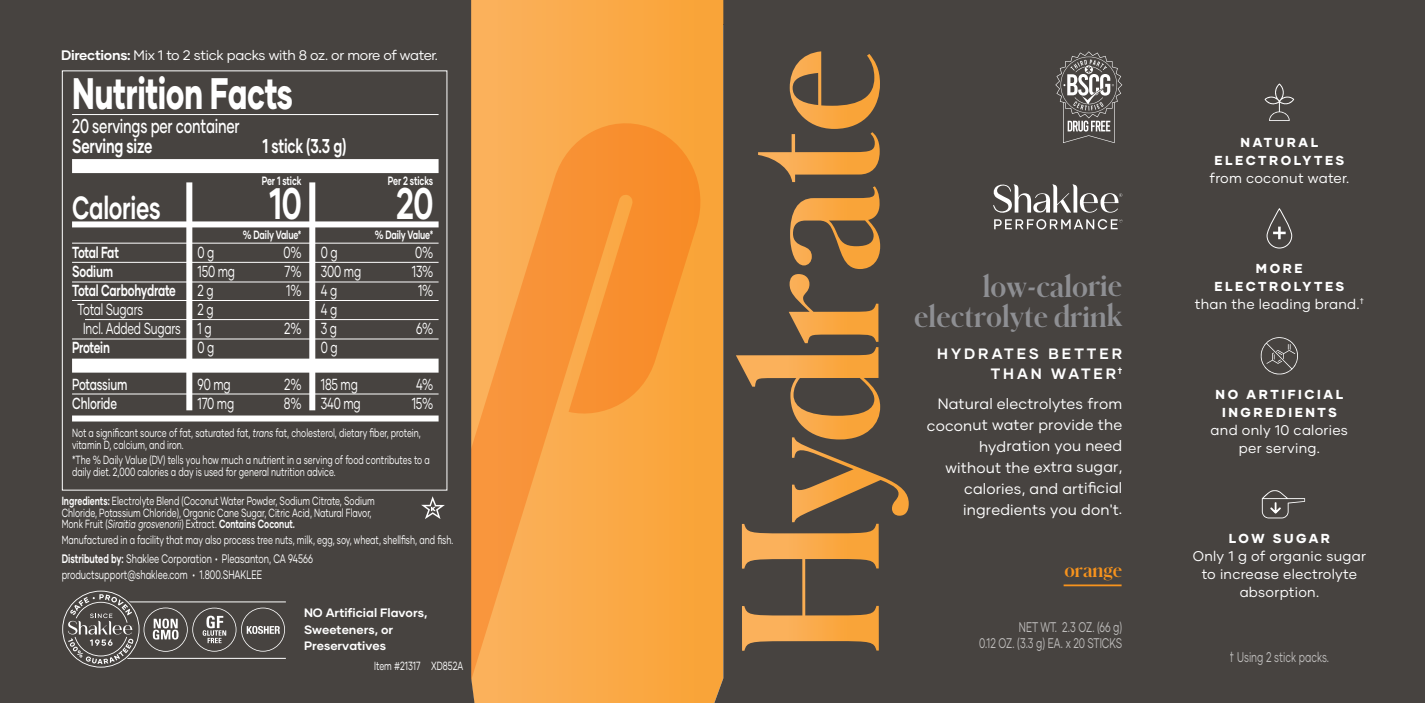
<style>
.page{position:relative;width:1425px;height:703px;background:#fff}
.page>*{position:absolute;margin:0;border:0;box-sizing:border-box;transform-origin:0 0}
.t1{font:800 44px "Gilmer";letter-spacing:-.015em;color:#fff;scale:.7 1}
.t2{font:700 44px "Gilmer";color:#fff;scale:.7 1}
.t3{font:700 32px "Gilmer";letter-spacing:-.015em;color:#fff;scale:.7 1}
.t4{font:700 30px/30px "Schnyder S";color:#8e8f93;text-align:right}
.t5{font:700 20px "Gilmer";letter-spacing:-.015em;color:#fff;scale:.7 1}
.t6{font:500 20px "Gilmer";letter-spacing:-.015em;color:#fff;scale:.7 1}
.t7{font:700 19.8px "Schnyder S";color:#f7931d}
.t8{font:16px "Gilmer";letter-spacing:-.015em;color:#fff;scale:.7 1}
.t9{font:700 16px "Gilmer";letter-spacing:-.02em;color:#fff;scale:.7 1}
.t10{font:500 16px "Gilmer";letter-spacing:-.015em;color:#fff;scale:.7 1}
.t11{font:15px/21px "Gilmer";letter-spacing:.01em;color:#fff;text-align:right}
.t12{font:700 15px/19.4px "Gilmer";letter-spacing:.2em;color:#fff;text-align:right}
.t13{font:14px/18px "Gilmer";letter-spacing:.02em;color:#fff;text-align:center}
.t14{font:14px/16px "Gilmer";color:#fff;text-align:right;scale:.7 1}
.t15{font:13.8px "Gilmer";letter-spacing:-.02em;color:#fff}
.t16{font:800 13px/18px "Gilmer";letter-spacing:.2em;color:#fff;text-align:center}
.t17{font:12.4px/15.2px "Gilmer";color:#fff;scale:.7 1}
.t18{font:700 12.2px/16.8px "Gilmer";color:#fff}
.t19{font:700 12px "Gilmer";letter-spacing:-.015em;color:#fff;scale:.7 1}
.t20{font:11.8px/11.8px "Gilmer";color:#fff;scale:.7 1}
.s1{font-weight:700}
.s2{font-style:italic}
</style>
<div class="page">
<div style="left:696px;top:0;width:487px;height:25px;background:#474340"></div>
<svg style="left:491px;top:0;width:232px;height:702px;background:#f9aa49"></svg>
<svg style="left:491px;top:123px;width:209px;height:579px;background:#f9a040"></svg>
<div style="left:0;top:0;width:491px;height:702px;background:#474340"></div>
<svg style="left:701px;top:24px;width:454px;height:678px;background:#554a3f"></svg>
<div style="left:1155px;top:0;width:269px;height:702px;background:#474340"></div>
<svg style="left:736px;top:51px;width:172px;height:599px;background:#745d41"></svg>
<div style="left:1266px;top:208px;width:26px;height:40px;border:1px solid #fff;border-radius:12px"></div>
<svg style="left:1273px;top:226px;width:12px;height:13px"></svg>
<svg style="left:1261px;top:490px;width:43px;height:28px"></svg>
<svg style="left:1264px;top:83px;width:30px;height:38px"></svg>
<svg style="left:1260px;top:337px;width:37px;height:37px"></svg>
<hr style="left:72px;top:114px;width:366px;height:1px;background:#fff">
<div style="left:72px;top:159px;width:366px;height:14px;background:#fff"></div>
<div style="left:72px;top:221px;width:366px;height:6px;background:#fff"></div>
<hr style="left:72px;top:242px;width:366px;height:1px;background:#fff">
<hr style="left:72px;top:262px;width:366px;height:1px;background:#fff">
<hr style="left:72px;top:281px;width:366px;height:1px;background:#fff">
<hr style="left:72px;top:300px;width:366px;height:1px;background:#fff">
<hr style="left:85px;top:319px;width:353px;height:1px;background:#fff">
<hr style="left:72px;top:338px;width:366px;height:1px;background:#fff">
<div style="left:72px;top:358px;width:366px;height:14px;background:#fff"></div>
<hr style="left:72px;top:393px;width:366px;height:1px;background:#fff">
<div style="left:72px;top:415px;width:366px;height:6px;background:#fff"></div>
<div style="left:186px;top:182px;width:6px;height:228px;background:#fff"></div>
<div style="left:309px;top:182px;width:6px;height:228px;background:#fff"></div>
<hr style="left:1063px;top:584px;width:58px;height:2px;background:#f7931d">
<svg style="left:421px;top:496px;width:24px;height:23px"></svg>
<svg style="left:992px;top:184px;width:130px;height:45px;background:#726f6d"></svg>
<svg style="left:1055px;top:51px;width:67px;height:92px;background:#6d6a67"></svg>
<hr style="left:125px;top:657px;width:161px;height:1px;background:#fff">
<hr style="left:127px;top:601px;width:159px;height:1px;background:#fff">
<svg style="left:59px;top:587px;width:226px;height:83px;background:#5d5957"></svg>
<p class="t15" style="left:61px;top:47px;width:378px"><span class="s1">Directions:</span> Mix 1 to 2 stick packs with 8 oz. or more of water.</p>
<h1 class="t1" style="left:72px;top:66px;width:317px">Nutrition Facts</h1>
<h3 class="t6" style="left:72px;top:114px;width:241px">20 servings per container</h3>
<h3 class="t5" style="left:72px;top:134px;width:116px">Serving size</h3>
<h3 class="t5" style="left:262px;top:134px;width:122px">1 stick (3.3 g)</h3>
<p class="t19" style="left:262px;top:173px;width:58px">Per 1 stick</p>
<p class="t19" style="left:388px;top:173px;width:66px">Per 2 sticks</p>
<h2 class="t3" style="left:72px;top:187px;width:128px">Calories</h2>
<h1 class="t2" style="left:269px;top:176px;width:48px">10</h1>
<h1 class="t2" style="left:396px;top:176px;width:55px">20</h1>
<p class="t19" style="left:243px;top:227px;width:85px">% Daily Value*</p>
<p class="t19" style="left:375px;top:227px;width:85px">% Daily Value*</p>
<h3 class="t9" style="left:72px;top:242px;width:68px">Total Fat</h3>
<h3 class="t8" style="left:197px;top:242px;width:26px">0 g</h3>
<h3 class="t8" style="left:283px;top:242px;width:79px">0% 0 g</h3>
<h3 class="t8" style="left:415px;top:242px;width:27px">0%</h3>
<h3 class="t9" style="left:72px;top:261px;width:60px">Sodium</h3>
<h3 class="t8" style="left:197px;top:261px;width:55px">150 mg</h3>
<h3 class="t8" style="left:284px;top:261px;width:111px">7% 300 mg</h3>
<h3 class="t8" style="left:412px;top:261px;width:32px">13%</h3>
<h3 class="t9" style="left:72px;top:280px;width:150px">Total Carbohydrate</h3>
<h3 class="t8" style="left:197px;top:280px;width:25px">2 g</h3>
<h3 class="t8" style="left:286px;top:280px;width:74px">1% 4 g</h3>
<h3 class="t8" style="left:418px;top:280px;width:23px">1%</h3>
<h3 class="t8" style="left:78px;top:299px;width:95px">Total Sugars</h3>
<h3 class="t8" style="left:197px;top:299px;width:25px">2 g</h3>
<h3 class="t8" style="left:321px;top:299px;width:25px">4 g</h3>
<h3 class="t8" style="left:83px;top:318px;width:185px">Incl. Added Sugars 1 g</h3>
<h3 class="t8" style="left:284px;top:318px;width:77px">2% 3 g</h3>
<h3 class="t8" style="left:416px;top:318px;width:26px">6%</h3>
<h3 class="t9" style="left:72px;top:337px;width:55px">Protein</h3>
<h3 class="t8" style="left:197px;top:337px;width:26px">0 g</h3>
<h3 class="t8" style="left:321px;top:337px;width:26px">0 g</h3>
<h3 class="t10" style="left:72px;top:374px;width:81px">Potassium</h3>
<h3 class="t8" style="left:197px;top:374px;width:49px">90 mg</h3>
<h3 class="t8" style="left:284px;top:374px;width:107px">2% 185 mg</h3>
<h3 class="t8" style="left:416px;top:374px;width:26px">4%</h3>
<h3 class="t10" style="left:72px;top:393px;width:65px">Chloride</h3>
<h3 class="t8" style="left:197px;top:393px;width:54px">170 mg</h3>
<h3 class="t8" style="left:284px;top:393px;width:111px">8% 340 mg</h3>
<h3 class="t8" style="left:412px;top:393px;width:32px">15%</h3>
<p class="t20" style="left:72px;top:426px;width:500px">Not a significant source of fat, saturated fat, <span class="s2">trans</span> fat, cholesterol, dietary fiber, protein, vitamin D, calcium, and iron.</p>
<p class="t20" style="left:72px;top:454px;width:512px">*The % Daily Value (DV) tells you how much a nutrient in a serving of food contributes to a daily diet. 2,000 calories a day is used for general nutrition advice.</p>
<p class="t20" style="left:62px;top:494px;width:448px"><span class="s1">Ingredients:</span> Electrolyte Blend (Coconut Water Powder, Sodium Citrate, Sodium<br>Chloride, Potassium Chloride), Organic Cane Sugar, Citric Acid, Natural Flavor,<br>Monk Fruit (<span class="s2">Siraitia grosvenorii</span>) Extract. <span class="s1">Contains Coconut.</span></p>
<p class="t20" style="left:62px;top:534px;width:561px">Manufactured in a facility that may also process tree nuts, milk, egg, soy, wheat, shellfish, and fish.</p>
<p class="t17" style="left:62px;top:551px;width:360px"><span class="s1">Distributed by:</span> Shaklee Corporation • Pleasanton, CA 94566 productsupport@shaklee.com • 1.800.SHAKLEE</p>
<p class="t18" style="left:304px;top:603px;width:125px">NO Artificial Flavors,<br>Sweeteners, or<br>Preservatives</p>
<p class="t20" style="left:374px;top:660px;width:128px">Item #21317 XD852A</p>
<h3 class="t4" style="left:914px;top:269px;width:210px">low-calorie electrolyte drink</h3>
<p class="t12" style="left:937px;top:344px;width:187px">HYDRATES BETTER<br>THAN WATER<sup>†</sup></p>
<p class="t11" style="left:927px;top:393px;width:197px">Natural electrolytes from coconut water provide the hydration you need without the extra sugar, calories, and artificial ingredients you don't.</p>
<h3 class="t7" style="left:1064px;top:555px;width:59px">orange</h3>
<p class="t14" style="left:979px;top:619px;width:206px">NET WT. 2.3 OZ. (66 g)<br>0.12 OZ. (3.3 g) EA. x 20 STICKS</p>
<p class="t16" style="left:1214px;top:133px;width:131px">NATURAL<br>ELECTROLYTES</p>
<p class="t13" style="left:1209px;top:169px;width:141px">from coconut water.</p>
<p class="t16" style="left:1214px;top:259px;width:131px">MORE<br>ELECTROLYTES</p>
<p class="t13" style="left:1194px;top:295px;width:170px">than the leading brand.<sup>†</sup></p>
<p class="t16" style="left:1215px;top:385px;width:129px">NO ARTIFICIAL<br>INGREDIENTS</p>
<p class="t13" style="left:1210px;top:421px;width:139px">and only 10 calories per serving.</p>
<p class="t16" style="left:1228px;top:529px;width:103px">LOW SUGAR</p>
<p class="t13" style="left:1192px;top:547px;width:175px">Only 1 g of organic sugar to increase electrolyte absorption.</p>
<p class="t14" style="left:1229px;top:648px;width:143px">† Using 2 stick packs.</p>
</div>
